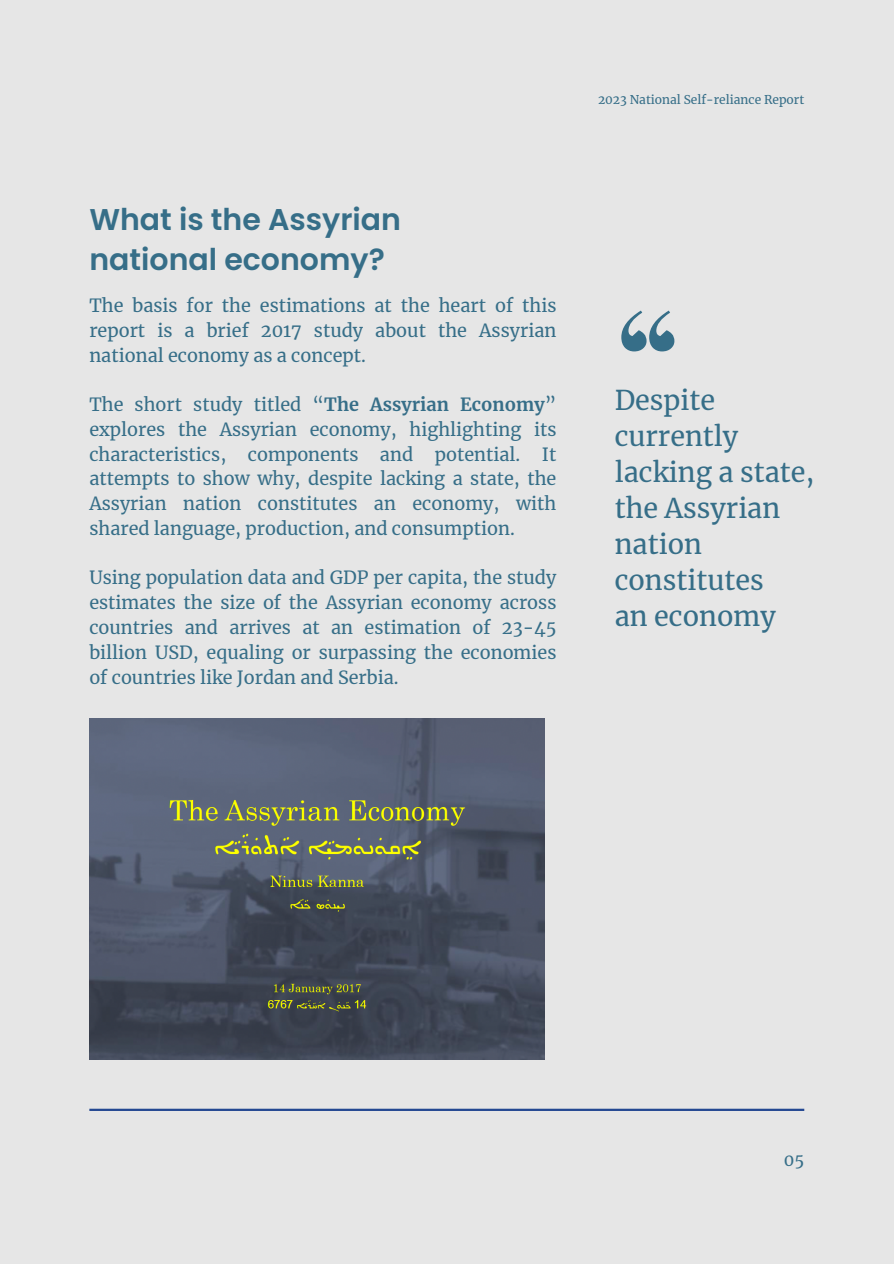
<style>
.page{position:relative;width:894px;height:1264px;background:#fff}
.page>*{position:absolute;margin:0;border:0;box-sizing:border-box;transform-origin:0 0}
.t1{font:148.05px "Abril Fatface";color:#366e88}
.t2{font:600 30px/40.5px "Poppins";color:#366e88}
.t3{font:27px/36px "Merriweather";color:#366e88}
.t4{font:18px/24.8px "Merriweather";color:#366e88;text-align:justify}
.t5{font:16.5px "Merriweather";color:#366e88}
.t6{font:12px "Merriweather";color:#366e88}
.s1{font-weight:700}
</style>
<div class="page">
<div style="left:0;top:0;width:893px;height:1263px;background:#e6e6e6"></div>
<img style="left:89px;top:719px;width:455px;height:340px">
<hr style="left:89px;top:1108px;width:715px;height:2px;background:#244892">
<p class="t2" style="left:89px;top:199px;width:313px">What is the Assyrian national economy?</p>
<h3 class="t4" style="left:89px;top:293px;width:468px">The basis for the estimations at the heart of this report is a brief 2017 study about the Assyrian national economy as a concept.</h3>
<h3 class="t4" style="left:89px;top:392px;width:468px">The short study titled “<span class="s1">The Assyrian Economy</span>” explores the Assyrian economy, highlighting its characteristics, components and potential. It attempts to show why, despite lacking a state, the Assyrian nation constitutes an economy, with shared language, production, and consumption.</h3>
<h3 class="t4" style="left:89px;top:565px;width:468px">Using population data and GDP per capita, the study estimates the size of the Assyrian economy across countries and arrives at an estimation of 23-45 billion USD, equaling or surpassing the economies of countries like Jordan and Serbia.</h3>
<p class="t6" style="left:598px;top:92px;width:208px">2023 National Self-reliance Report</p>
<h2 class="t1" style="left:614px;top:266px;width:68px">“</h2>
<p class="t3" style="left:614px;top:382px;width:201px">Despite currently lacking a state, the Assyrian nation constitutes<br>an economy</p>
<h1 class="t5" style="left:783px;top:1149px;width:22px">05</h1>
</div>
